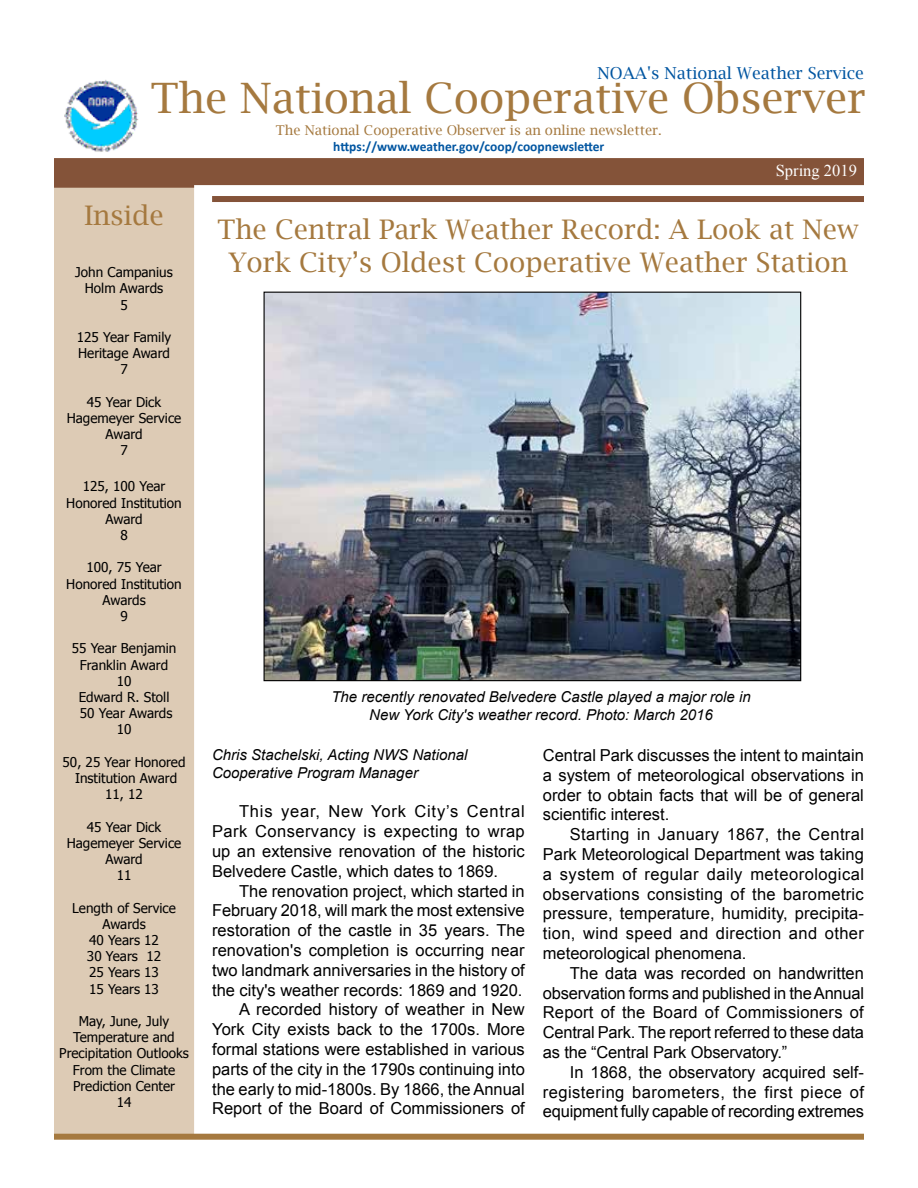
<style>
.page{position:relative;width:918px;height:1188px;background:#fff}
.page>*{position:absolute;margin:0;border:0;box-sizing:border-box;transform-origin:0 0}
.t1{font:42px "Lucida Bright";color:#a5793f}
.t2{font:27px/32.4px "Lucida Bright";color:#a5793f;text-align:center}
.t3{font:16.5px/19.8px "Arial";color:#000;text-align:justify}
.t4{font:16.5px "Lucida Bright";color:#0055a1}
.t5{font:16.5px "Times New Roman";color:#fff}
.t6{font:italic 15px/18px "Arial";color:#000}
.t7{font:13.5px/16.2px "Tahoma";color:#000;text-align:center}
.t8{font:13.5px "Lucida Bright";color:#a5793f}
.t9{font:700 13.5px "Calibri";color:#0055a1}
</style>
<div class="page">
<div style="left:54px;top:185px;width:140px;height:949px;background:#ddcbb5"></div>
<div style="left:54px;top:1134px;width:810px;height:6px;background:#a5793f"></div>
<div style="left:54px;top:158px;width:810px;height:27px;background:#845339;border:2px solid #845339"></div>
<img style="left:64px;top:80px;width:75px;height:72px">
<div style="left:212px;top:196px;width:652px;height:6px;background:#845339"></div>
<img style="left:266px;top:294px;width:533px;height:385px">
<div style="left:54px;top:182px;width:140px;height:6px;background:#845339"></div>
<p class="t4" style="left:597px;top:64px;width:268px">NOAA's National Weather Service</p>
<h1 class="t1" style="left:151px;top:74px;width:717px">The National Cooperative Observer</h1>
<h2 class="t2" style="left:84px;top:199px;width:81px">Inside</h2>
<p class="t7" style="left:75px;top:263px;width:99px">John Campanius<br>Holm Awards<br>5</p>
<p class="t7" style="left:77px;top:328px;width:96px">125 Year Family<br>Heritage Award<br>7</p>
<p class="t7" style="left:67px;top:393px;width:116px">45 Year Dick<br>Hagemeyer Service<br>Award<br>7</p>
<p class="t7" style="left:66px;top:478px;width:117px">125, 100 Year<br>Honored Institution<br>Award<br>8</p>
<p class="t7" style="left:66px;top:559px;width:117px">100, 75 Year<br>Honored Institution<br>Awards<br>9</p>
<p class="t7" style="left:72px;top:640px;width:106px">55 Year Benjamin<br>Franklin Award<br>10<br>Edward R. Stoll<br>50 Year Awards<br>10</p>
<p class="t7" style="left:63px;top:753px;width:124px">50, 25 Year Honored<br>Institution Award<br>11, 12</p>
<p class="t7" style="left:67px;top:818px;width:116px">45 Year Dick<br>Hagemeyer Service<br>Award<br>11</p>
<p class="t7" style="left:72px;top:899px;width:105px">Length of Service<br>Awards<br>40 Years 12<br>30 Years 12<br>25 Years 13<br>15 Years 13</p>
<p class="t7" style="left:59px;top:1012px;width:131px">May, June, July<br>Temperature and<br>Precipitation Outlooks<br>From the Climate<br>Prediction Center<br>14</p>
<p class="t8" style="left:276px;top:122px;width:387px">The National Cooperative Observer is an online newsletter.</p>
<p class="t9" style="left:333px;top:138px;width:273px">https://www.weather.gov/coop/coopnewsletter</p>
<p class="t5" style="left:776px;top:159px;width:83px">Spring 2019</p>
<h2 class="t2" style="left:218px;top:213px;width:642px">The Central Park Weather Record: A Look at New<br>York City’s Oldest Cooperative Weather Station</h2>
<p class="t6" style="left:331px;top:688px;width:421px;text-align:center">The recently renovated Belvedere Castle played a major role in<br>New York City's weather record. Photo: March 2016</p>
<p class="t6" style="left:212px;top:746px;width:257px">Chris Stachelski, Acting NWS National<br>Cooperative Program Manager</p>
<p class="t3" style="left:212px;top:802px;width:314px;text-indent:27px">This year, New York City’s Central Park Conservancy is expecting to wrap up an extensive renovation of the historic Belvedere Castle, which dates to 1869.</p>
<p class="t3" style="left:212px;top:881px;width:314px;text-align:right">The renovation project, which started in February 2018, will mark the most extensive restoration of the castle in 35 years. The renovation's completion is occurring near two landmark anniversaries in the history of the city's weather records: 1869 and 1920.<br>A recorded history of weather in New York City exists back to the 1700s. More formal stations were established in various parts of the city in the 1790s continuing into the early to mid-1800s. By 1866, the Annual Report of the Board of Commissioners of</p>
<p class="t3" style="left:543px;top:745px;width:323px">Central Park discusses the intent to maintain a system of meteorological observations in order to obtain facts that will be of general scientific interest.</p>
<p class="t3" style="left:543px;top:825px;width:323px;text-indent:27px">Starting in January 1867, the Central Park Meteorological Department was taking a system of regular daily meteorological observations consisting of the barometric pressure, temperature, humidity, precipita&shy;tion, wind speed and direction and other meteorological phenomena.</p>
<p class="t3" style="left:543px;top:963px;width:323px;text-indent:27px">The data was recorded on handwritten observation forms and published in the Annual Report of the Board of Commissioners of Central Park. The report referred to these data as the “Central Park Observatory.”</p>
<p class="t3" style="left:543px;top:1062px;width:323px;text-indent:27px">In 1868, the observatory acquired self&shy;registering barometers, the first piece of equipment fully capable of recording extremes</p>
</div>
